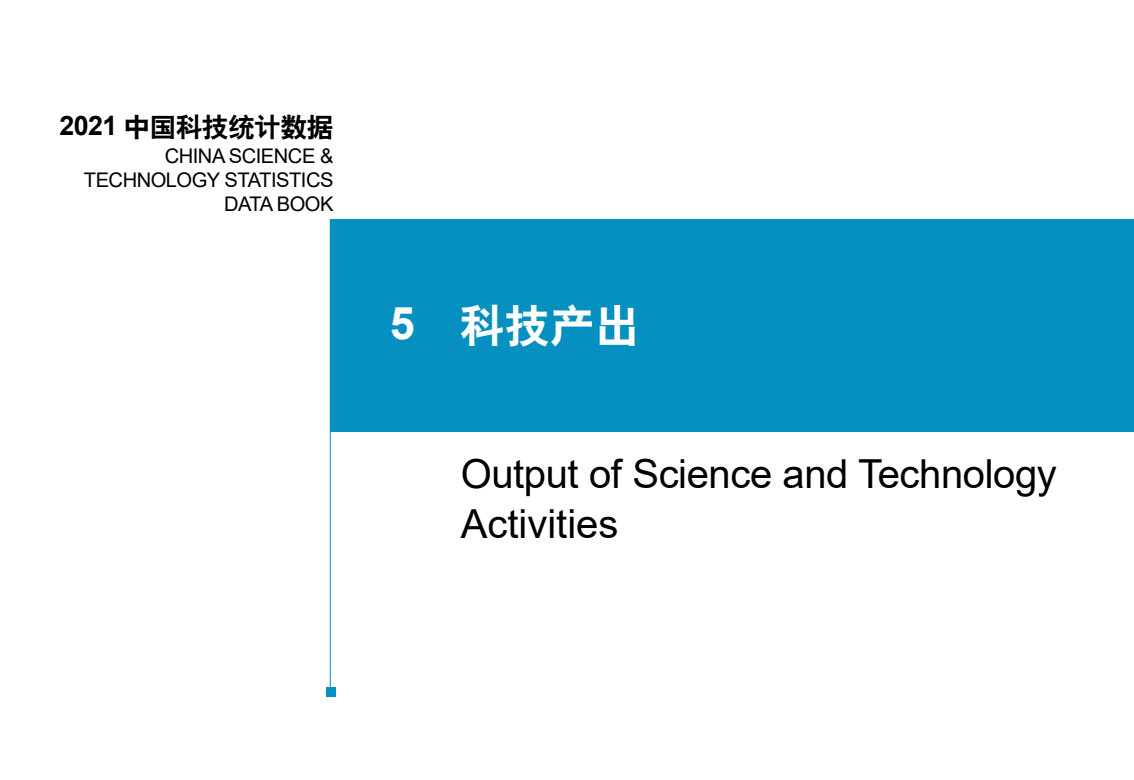
<style>
.page{position:relative;width:1134px;height:780px;background:#fff}
.page>*{position:absolute;margin:0;border:0;box-sizing:border-box;transform-origin:0 0}
.t1{font:45px "H Yb 2 gj";color:#fff}
.t2{font:40px/50px "Arial";letter-spacing:-.01em;color:#000}
.t3{font:26.75px "H Yb 2 gj";letter-spacing:-.025em;color:#000}
.t4{font:20.25px/24.2px "Arial";letter-spacing:-.025em;color:#000;text-align:right}
.s1{font-family:"Arial";font-weight:700}
</style>
<div class="page">
<div style="left:331px;top:219px;width:803px;height:213px;background:#0690c0"></div>
<hr style="left:330px;top:219px;width:1px;height:468px;background:#0690c0">
<div style="left:326px;top:687px;width:9px;height:10px;background:#0690c0"></div>
<h3 class="t3" style="left:60px;top:114px;width:275px"><span class="s1">2021</span> 中国科技统计数据</h3>
<p class="t4" style="left:84px;top:144px;width:251px">CHINA SCIENCE &amp;<br>TECHNOLOGY STATISTICS<br>DATA BOOK</p>
<h1 class="t1" style="left:390px;top:303px;width:252px"><span class="s1">5</span> 科技产出</h1>
<h2 class="t2" style="left:461px;top:448px;width:598px">Output of Science and Technology<br>Activities</h2>
</div>
